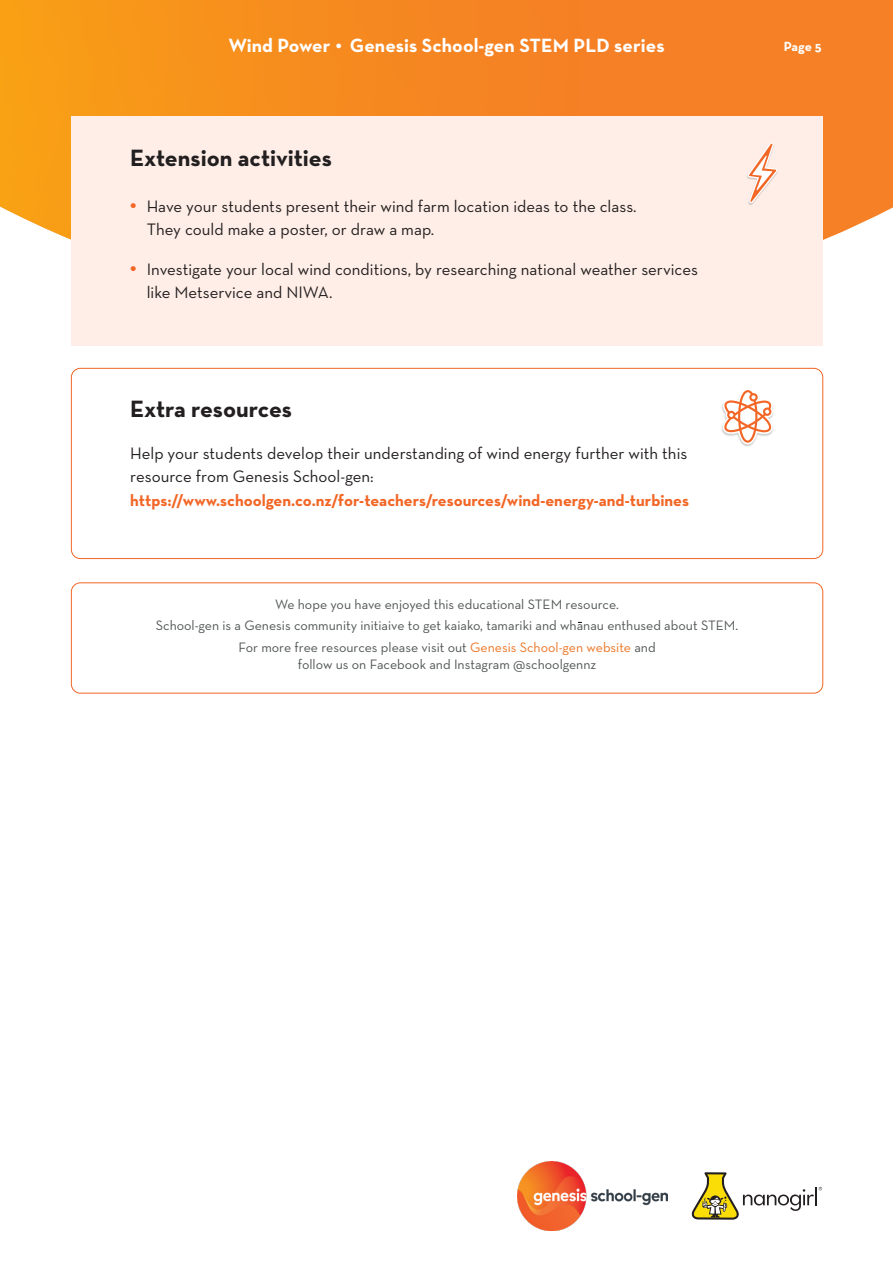
<style>
.page{position:relative;width:893px;height:1263px;background:#fff}
.page>*{position:absolute;margin:0;border:0;box-sizing:border-box;transform-origin:0 0}
.Header_2{font:700 24px "Neutra Text";color:#231f20}
.t1{font:700 19.5px "Neutra Text";letter-spacing:.005em;color:#fff}
.Materials{font:16.8px/22.8px "Neutra Text";color:#231f20}
.Materials-2{font:700 16.5px "Neutra Text";color:#f26626}
.Materials-3{font:13.8px "Neutra Text";color:#525756}
.t2{font:700 13.5px "Neutra Text";color:#fff}
.s1{font-size:21.9px}
.s2{font-weight:700;font-size:23.1px;color:#f26626}
.s3{color:#ed7524}
</style>
<div class="page">
<svg style="left:584px;top:0;width:309px;height:336px;fill:#f58025"></svg>
<svg style="left:0;top:0;width:584px;height:240px;background:#f69120"></svg>
<svg style="left:691px;top:1172px;width:131px;height:48px"></svg>
<img style="left:518px;top:1162px;width:150px;height:69px">
<div style="left:71px;top:116px;width:751px;height:229px;background:#feeee7"></div>
<div style="left:71px;top:368px;width:752px;height:191px;border:1px solid #f26626;border-radius:9px"></div>
<div style="left:71px;top:582px;width:752px;height:111px;border:1px solid #f26626;border-radius:9px"></div>
<svg style="left:721px;top:390px;width:53px;height:56px"></svg>
<svg style="left:747px;top:142px;width:31px;height:63px"></svg>
<p class="t1" style="left:228px;top:33px;width:438px">Wind Power <span class="s1">•</span> Genesis School-gen STEM PLD series</p>
<p class="t2" style="left:784px;top:38px;width:39px">Page 5</p>
<p class="Header_2" style="left:130px;top:143px;width:203px">Extension activities</p>
<p class="Materials" style="left:147px;top:194px;width:491px;text-indent:-17px"><span class="s2">•</span> Have your students present their wind farm location ideas to the class.<br>They could make a poster, or draw a map.</p>
<p class="Materials" style="left:147px;top:258px;width:553px;text-indent:-17px"><span class="s2">•</span> Investigate your local wind conditions, by researching national weather services like Metservice and NIWA.</p>
<p class="Header_2" style="left:130px;top:394px;width:163px">Extra resources</p>
<p class="Materials" style="left:130px;top:442px;width:559px">Help your students develop their understanding of wind energy further with this resource from Genesis School-gen:</p>
<p class="Materials-2" style="left:130px;top:490px;width:560px">https://www.schoolgen.co.nz/for-teachers/resources/wind-energy-and-turbines</p>
<p class="Materials-3" style="left:275px;top:596px;width:345px">We hope you have enjoyed this educational STEM resource.</p>
<p class="Materials-3" style="left:156px;top:617px;width:584px">School-gen is a Genesis community initiaive to get kaiako, tamariki and whanau enthused about STEM.</p>
<p class="Materials-3" style="left:238px;top:639px;width:419px">For more free resources please visit out <span class="s3">Genesis School-gen website</span> and</p>
<p class="Materials-3" style="left:298px;top:656px;width:300px">follow us on Facebook and Instagram @schoolgennz</p>
</div>
